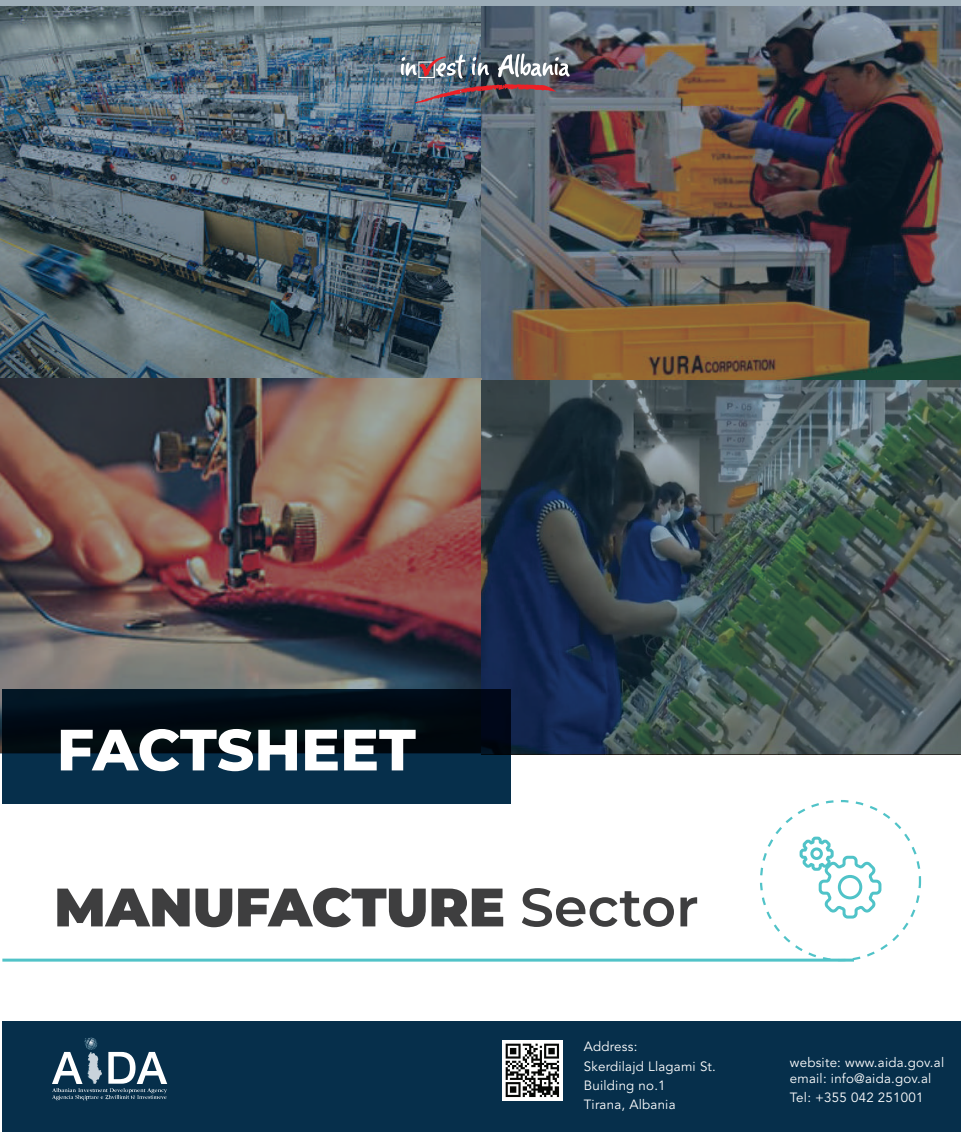
<style>
.page{position:relative;width:961px;height:1132px;background:#fff}
.page>*{position:absolute;margin:0;border:0;box-sizing:border-box;transform-origin:0 0}
.t1{font:800 58.05px "Montserrat";color:#fff}
.t2{font:900 54px "Montserrat";color:#3e3e3f}
.t3{font:13.35px/19px "Avenir LT Std";letter-spacing:.015em;color:#fff}
.s1{font-weight:600}
</style>
<div class="page">
<div style="left:2px;top:1020px;width:959px;height:111px;background:#062f4b"></div>
<hr style="left:2px;top:958px;width:852px;height:3px;background:#51c3c8">
<img style="left:0;top:0;width:961px;height:753px">
<svg style="left:2px;top:689px;width:509px;height:114px;background:#031b2c"></svg>
<svg style="left:52px;top:1037px;width:115px;height:62px"></svg>
<img style="left:401px;top:53px;width:169px;height:50px">
<img style="left:502px;top:1040px;width:60px;height:59px">
<svg style="left:799px;top:836px;width:83px;height:83px"></svg>
<h1 class="t1" style="left:57px;top:711px;width:361px">FACTSHEET</h1>
<h2 class="t2" style="left:54px;top:870px;width:646px">MANUFACTURE <span class="s1">Sector</span></h2>
<p class="t3" style="left:584px;top:1037px;width:134px">Address:<br>Skerdilajd Llagami St.<br>Building no.1<br>Tirana, Albania</p>
<p class="t3" style="left:790px;top:1053px;width:156px;line-height:16.5px">website: www.aida.gov.al email: info@aida.gov.al</p>
<p class="t3" style="left:790px;top:1087px;width:135px">Tel: +355 042 251001</p>
</div>
